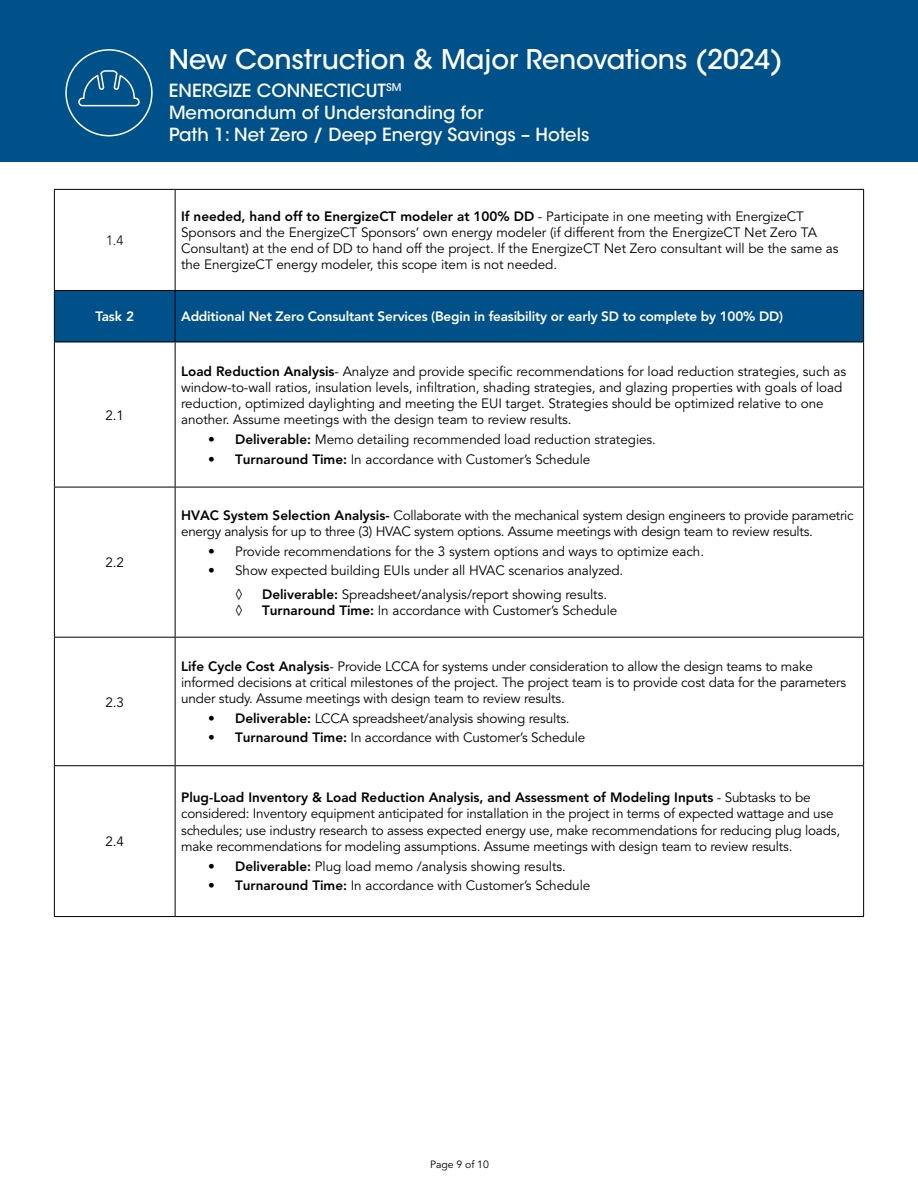
<style>
.page{position:relative;width:918px;height:1188px;background:#fff}
.page>*{position:absolute;margin:0;border:0;box-sizing:border-box;transform-origin:0 0}
.t1{font:500 27px "ITC Avant Garde Std";letter-spacing:-.005em;color:#fff}
.t2{font:500 18px/21.6px "ITC Avant Garde Std";color:#fff}
.t3{font:13.5px/16.2px "Avenir LT Std";letter-spacing:-.005em;color:#000}
.t4{font:800 13.5px "Avenir LT Std";letter-spacing:-.015em;color:#fff}
.t5{font:300 13.5px "Avenir LT Std";color:#000}
.t6{font:10.5px "Avenir LT Std";letter-spacing:-.005em;color:#000}
.s1{font-weight:800}
</style>
<div class="page">
<div style="left:0;top:0;width:918px;height:162px;background:#005189"></div>
<div style="left:65px;top:49px;width:88px;height:87px;border:2px solid #fff;border-radius:50%"></div>
<svg style="left:78px;top:70px;width:62px;height:37px"></svg>
<div style="left:55px;top:291px;width:808px;height:51px;background:#005189"></div>
<hr style="left:54px;top:189px;width:121px;height:1px;background:#000">
<hr style="left:54px;top:190px;width:1px;height:100px;background:#000">
<hr style="left:175px;top:189px;width:689px;height:1px;background:#000">
<hr style="left:175px;top:190px;width:1px;height:100px;background:#000">
<hr style="left:863px;top:190px;width:1px;height:100px;background:#000">
<hr style="left:54px;top:290px;width:121px;height:1px;background:#000">
<hr style="left:54px;top:291px;width:1px;height:51px;background:#000">
<hr style="left:175px;top:290px;width:689px;height:1px;background:#000">
<hr style="left:175px;top:291px;width:1px;height:51px;background:#000">
<hr style="left:863px;top:291px;width:1px;height:51px;background:#000">
<hr style="left:54px;top:342px;width:121px;height:1px;background:#000">
<hr style="left:54px;top:342px;width:1px;height:145px;background:#000">
<hr style="left:175px;top:342px;width:689px;height:1px;background:#000">
<hr style="left:175px;top:342px;width:1px;height:145px;background:#000">
<hr style="left:863px;top:342px;width:1px;height:145px;background:#000">
<hr style="left:54px;top:487px;width:121px;height:1px;background:#000">
<hr style="left:54px;top:487px;width:1px;height:150px;background:#000">
<hr style="left:175px;top:487px;width:689px;height:1px;background:#000">
<hr style="left:175px;top:487px;width:1px;height:150px;background:#000">
<hr style="left:863px;top:487px;width:1px;height:150px;background:#000">
<hr style="left:54px;top:637px;width:121px;height:1px;background:#000">
<hr style="left:54px;top:638px;width:1px;height:127px;background:#000">
<hr style="left:175px;top:637px;width:689px;height:1px;background:#000">
<hr style="left:175px;top:638px;width:1px;height:127px;background:#000">
<hr style="left:863px;top:638px;width:1px;height:127px;background:#000">
<hr style="left:54px;top:765px;width:121px;height:1px;background:#000">
<hr style="left:54px;top:766px;width:1px;height:150px;background:#000">
<hr style="left:175px;top:765px;width:689px;height:1px;background:#000">
<hr style="left:175px;top:766px;width:1px;height:150px;background:#000">
<hr style="left:863px;top:766px;width:1px;height:150px;background:#000">
<hr style="left:54px;top:916px;width:121px;height:1px;background:#000">
<hr style="left:175px;top:916px;width:689px;height:1px;background:#000">
<p class="t5" style="left:106px;top:232px;width:19px">1.4</p>
<h1 class="t1" style="left:169px;top:43px;width:615px">New Construction &amp; Major Renovations (2024)</h1>
<h2 class="t2" style="left:169px;top:80px;width:422px">ENERGIZE CONNECTICUT<sup>SM<br></sup>Memorandum of Understanding for<br>Path 1: Net Zero / Deep Energy Savings – Hotels</h2>
<p class="t3" style="left:181px;top:208px;width:659px"><span class="s1">If needed, hand off to EnergizeCT modeler at 100% DD</span> - Participate in one meeting with EnergizeCT Sponsors and the EnergizeCT Sponsors’ own energy modeler (if different from the EnergizeCT Net Zero TA Consultant) at the end of DD to hand off the project. If the EnergizeCT Net Zero consultant will be the same as the EnergizeCT energy modeler, this scope item is not needed.</p>
<p class="t4" style="left:95px;top:309px;width:40px">Task 2</p>
<p class="t4" style="left:181px;top:309px;width:604px">Additional Net Zero Consultant Services (Begin in feasibility or early SD to complete by 100% DD)</p>
<p class="t3" style="left:105px;top:407px;width:20px">2.1</p>
<p class="t3" style="left:105px;top:555px;width:20px">2.2</p>
<p class="t3" style="left:105px;top:694px;width:20px">2.3</p>
<p class="t3" style="left:105px;top:834px;width:20px">2.4</p>
<p class="t3" style="left:181px;top:363px;width:667px"><span class="s1">Load Reduction Analysis</span>- Analyze and provide specific recommendations for load reduction strategies, such as window-to-wall ratios, insulation levels, infiltration, shading strategies, and glazing properties with goals of load reduction, optimized daylighting and meeting the EUI target. Strategies should be optimized relative to one another. Assume meetings with the design team to review results.</p>
<p class="t3" style="left:208px;top:432px;width:449px">• <span class="s1">Deliverable:</span> Memo detailing recommended load reduction strategies.</p>
<p class="t3" style="left:208px;top:451px;width:384px">• <span class="s1">Turnaround Time:</span> In accordance with Customer’s Schedule</p>
<p class="t3" style="left:181px;top:507px;width:674px"><span class="s1">HVAC System Selection Analysis-</span> Collaborate with the mechanical system design engineers to provide parametric energy analysis for up to three (3) HVAC system options. Assume meetings with design team to review results.</p>
<p class="t3" style="left:208px;top:543px;width:498px">• Provide recommendations for the 3 system options and ways to optimize each.</p>
<p class="t3" style="left:235px;top:559px;width:390px;line-height:23.2px;text-indent:-27px">• Show expected building EUIs under all HVAC scenarios analyzed. ◊</p>
<p class="t3" style="left:262px;top:586px;width:347px"><span class="s1">Deliverable:</span> Spreadsheet/analysis/report showing results.</p>
<p class="t3" style="left:235px;top:602px;width:9px">◊</p>
<p class="t3" style="left:262px;top:602px;width:357px"><span class="s1">Turnaround Time:</span> In accordance with Customer’s Schedule</p>
<p class="t3" style="left:181px;top:658px;width:667px"><span class="s1">Life Cycle Cost Analysis</span>- Provide LCCA for systems under consideration to allow the design teams to make informed decisions at critical milestones of the project. The project team is to provide cost data for the parameters under study. Assume meetings with design team to review results.</p>
<p class="t3" style="left:208px;top:710px;width:363px">• <span class="s1">Deliverable:</span> LCCA spreadsheet/analysis showing results.</p>
<p class="t3" style="left:208px;top:730px;width:379px">• <span class="s1">Turnaround Time:</span> In accordance with Customer’s Schedule</p>
<p class="t3" style="left:181px;top:790px;width:661px"><span class="s1">Plug-Load Inventory &amp; Load Reduction Analysis, and Assessment of Modeling Inputs</span> - Subtasks to be considered: Inventory equipment anticipated for installation in the project in terms of expected wattage and use schedules; use industry research to assess expected energy use, make recommendations for reducing plug loads, make recommendations for modeling assumptions. Assume meetings with design team to review results.</p>
<p class="t3" style="left:208px;top:858px;width:359px">• <span class="s1">Deliverable:</span> Plug load memo /analysis showing results.</p>
<p class="t3" style="left:208px;top:878px;width:384px">• <span class="s1">Turnaround Time:</span> In accordance with Customer’s Schedule</p>
<p class="t6" style="left:430px;top:1158px;width:60px">Page 9 of 10</p>
</div>
